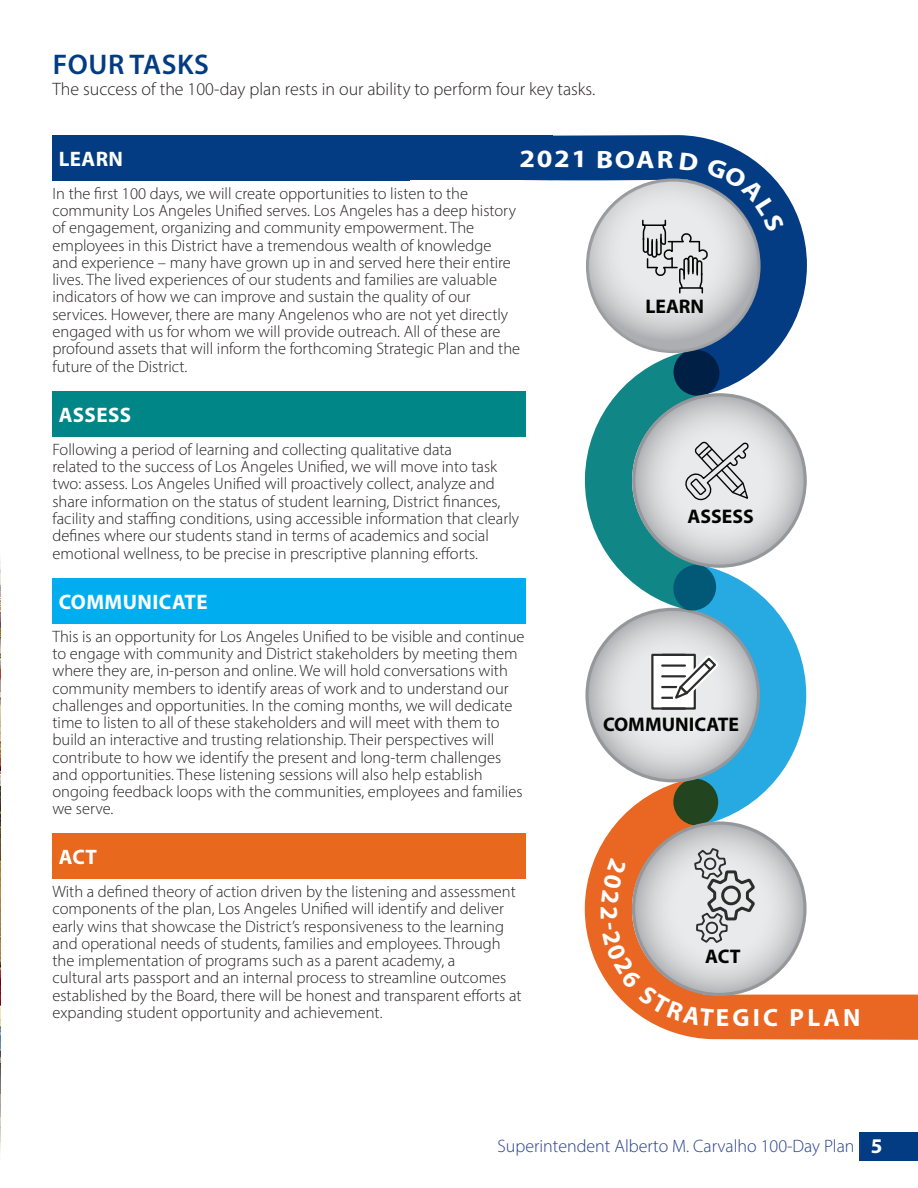
<style>
.page{position:relative;width:918px;height:1188px;background:#fff}
.page>*{position:absolute;margin:0;border:0;box-sizing:border-box;transform-origin:0 0}
.t1{font:600 28.5px "Myriad Pro";letter-spacing:.02em;color:#033c82}
.t2{font:700 25.05px "Myriad Pro";letter-spacing:.13em;color:#fff}
.t3{font:700 25.05px "Myriad Pro";letter-spacing:.05em;color:#fff;scale:1.12 1}
.t4{font:700 25.05px "Myriad Pro";letter-spacing:.095em;color:#fff}
.t5{font:700 21px "Myriad Pro";letter-spacing:.02em;color:#fff}
.t6{font:700 19.8px "Myriad Pro";color:#040503}
.t7{font:300 18px "Myriad Pro";color:#231f20}
.t8{font:300 18px "Myriad Pro";color:#253f8e}
.t9{font:300 16.5px/17.2px "Myriad Pro";color:#231f20}
.s1{font-weight:700;font-size:21px;color:#fff}
</style>
<div class="page">
<div style="left:859px;top:1132px;width:59px;height:29px;background:#033c82"></div>
<img style="left:0;top:560px;width:1px;height:594px">
<div style="left:52px;top:136px;width:501px;height:45px;background:#033c82"></div>
<div style="left:52px;top:392px;width:474px;height:45px;background:#008686"></div>
<div style="left:52px;top:579px;width:474px;height:45px;background:#00aeef"></div>
<div style="left:52px;top:834px;width:474px;height:45px;background:#e8681e"></div>
<div style="left:806px;top:994px;width:112px;height:46px;background:#e96723"></div>
<svg style="left:354px;top:135px;width:453px;height:257px"></svg>
<svg style="left:588px;top:180px;width:171px;height:172px;background:#cecfd1"></svg>
<div style="left:410px;top:181px;width:243px;height:5px;background:#fff"></div>
<svg style="left:585px;top:350px;width:221px;height:690px"></svg>
<svg style="left:642px;top:152px;width:142px;height:138px;background:#8399b4"></svg>
<p class="t1" style="left:53px;top:46px;width:158px">FOUR TASKS</p>
<p class="t7" style="left:52px;top:79px;width:544px">The success of the 100-day plan rests in our ability to perform four key tasks.</p>
<h2 class="t3" style="left:520px;top:143px;width:139px">2021 BOAR</h2>
<p class="t5" style="left:59px;top:145px;width:66px">LEARN</p>
<p class="t9" style="left:52px;top:184px;width:469px">In the first 100 days, we will create opportunities to listen to the community Los Angeles Unified serves. Los Angeles has a deep history of engagement, organizing and community empowerment. The employees in this District have a tremendous wealth of knowledge and experience – many have grown up in and served here their entire lives. The lived experiences of our students and families are valuable indicators of how we can improve and sustain the quality of our services. However, there are many Angelenos who are not yet directly engaged with us for whom we will provide outreach. All of these are profound assets that will inform the forthcoming Strategic Plan and the future of the District.</p>
<p class="t5" style="left:59px;top:401px;width:74px">ASSESS</p>
<p class="t9" style="left:52px;top:440px;width:468px">Following a period of learning and collecting qualitative data<br>related to the success of Los Angeles Unified, we will move into task two: assess. Los Angeles Unified will proactively collect, analyze and share information on the status of student learning, District finances, facility and staffing conditions, using accessible information that clearly defines where our students stand in terms of academics and social emotional wellness, to be precise in prescriptive planning efforts.</p>
<p class="t5" style="left:59px;top:588px;width:150px">COMMUNICATE</p>
<p class="t9" style="left:52px;top:627px;width:474px">This is an opportunity for Los Angeles Unified to be visible and continue to engage with community and District stakeholders by meeting them where they are, in-person and online. We will hold conversations with community members to identify areas of work and to understand our challenges and opportunities. In the coming months, we will dedicate time to listen to all of these stakeholders and will meet with them to build an interactive and trusting relationship. Their perspectives will contribute to how we identify the present and long-term challenges and opportunities. These listening sessions will also help establish ongoing feedback loops with the communities, employees and families we serve.</p>
<p class="t5" style="left:59px;top:843px;width:40px">ACT</p>
<p class="t9" style="left:52px;top:883px;width:471px">With a defined theory of action driven by the listening and assessment components of the plan, Los Angeles Unified will identify and deliver early wins that showcase the District’s responsiveness to the learning and operational needs of students, families and employees. Through the implementation of programs such as a parent academy, a<br>cultural arts passport and an internal process to streamline outcomes established by the Board, there will be honest and transparent efforts at expanding student opportunity and achievement.</p>
<p class="t6" style="left:645px;top:294px;width:60px">LEARN</p>
<p class="t6" style="left:688px;top:504px;width:68px">ASSESS</p>
<p class="t6" style="left:603px;top:712px;width:138px">COMMUNICATE</p>
<h2 class="t4" style="left:626px;top:906px;width:15px;rotate:90deg">2</h2>
<p class="t6" style="left:705px;top:944px;width:37px">ACT</p>
<h2 class="t2" style="left:716px;top:1002px;width:146px">EGIC PLAN</h2>
<p class="t8" style="left:498px;top:1135px;width:386px">Superintendent Alberto M. Carvalho 100-Day Plan | <span class="s1">5</span></p>
</div>
